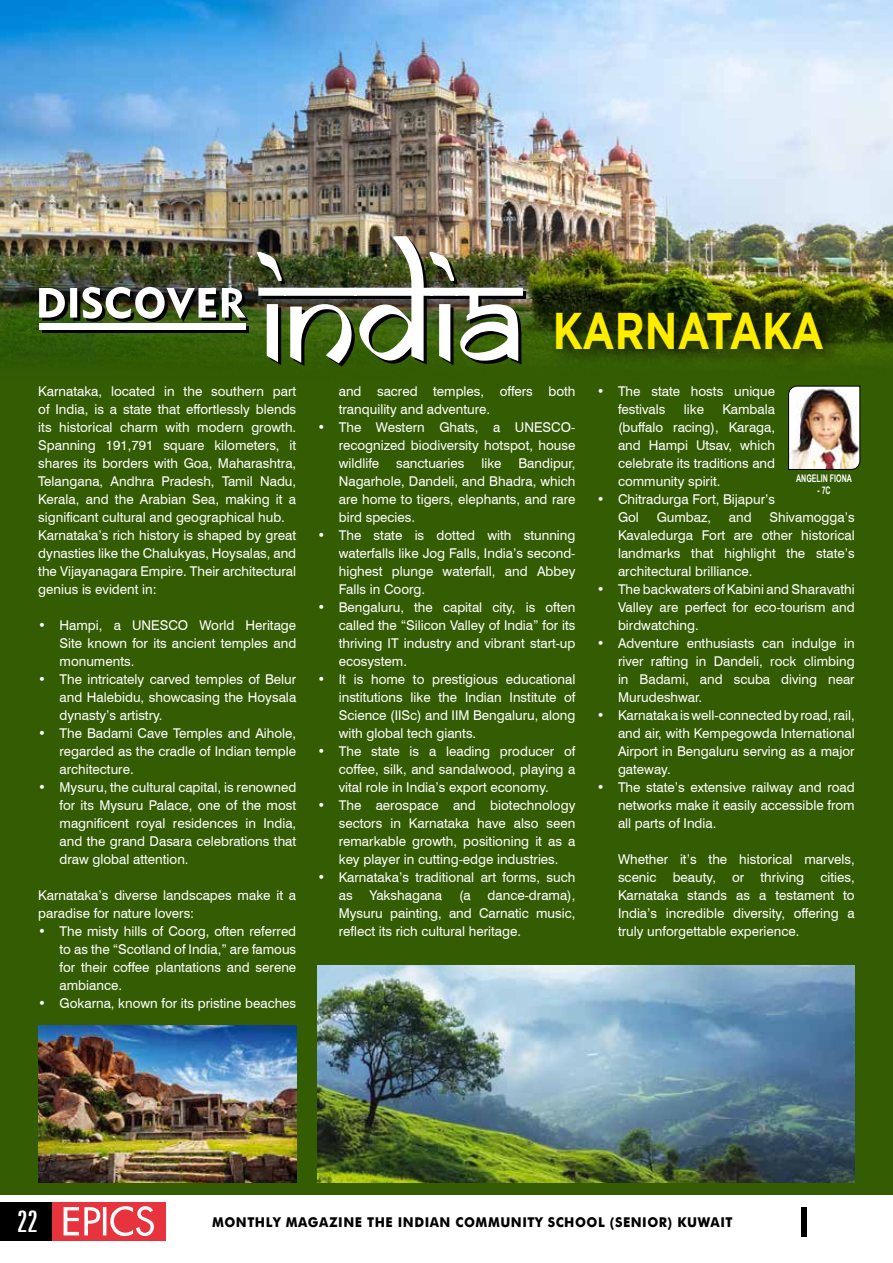
<style>
.page{position:relative;width:893px;height:1263px;background:#fff}
.page>*{position:absolute;margin:0;border:0;box-sizing:border-box;transform-origin:0 0}
.t1{font:700 51.6px "Gotham";letter-spacing:-.01em;color:#ffed00;scale:.8 1}
.t2{font:extra-condensed 30px "Zurich BT";color:#fff}
.t3{font:13.5px/18px "Swiss 721 BT";color:#fff;text-align:justify}
.t4{font:700 13.5px "Futura";letter-spacing:.04em;color:#000;scale:.95 1}
.t5{font:700 10.5px "Arial Narrow";color:#fff;scale:.82 1}
</style>
<div class="page">
<div style="left:0;top:0;width:893px;height:1195px;background:#335c03"></div>
<img style="left:0;top:0;width:893px;height:362px">
<svg style="left:42px;top:326px;width:207px;height:6px"></svg>
<div style="left:549px;top:306px;width:294px;height:64px;background:#000;opacity:.75"></div>
<img style="left:257px;top:236px;width:269px;height:131px">
<img style="left:39px;top:287px;width:210px;height:35px">
<div style="left:39px;top:323px;width:207px;height:6px;background:#fff"></div>
<img style="left:788px;top:385px;width:73px;height:85px">
<img style="left:38px;top:1026px;width:258px;height:157px">
<img style="left:317px;top:965px;width:538px;height:218px">
<div style="left:0;top:1202px;width:53px;height:39px;background:#000"></div>
<div style="left:53px;top:1202px;width:113px;height:39px;background:#e7333d"></div>
<svg style="left:64px;top:1206px;width:90px;height:30px"></svg>
<div style="left:801px;top:1207px;width:6px;height:29px;background:#000"></div>
<p class="t3" style="left:38px;top:381px;width:259px;text-align:left">Karnataka, located in the southern part of India, is a state that effortlessly blends its historical charm with modern growth.<br>Spanning 191,791 square kilometers, it shares its borders with Goa, Maharashtra, Telangana, Andhra Pradesh, Tamil Nadu, Kerala, and the Arabian Sea, making it a significant cultural and geographical hub.<br>Karnataka’s rich history is shaped by great dynasties like the Chalukyas, Hoysalas, and the Vijayanagara Empire. Their architectural genius is evident in:</p>
<p class="t3" style="left:60px;top:615px;width:238px;text-indent:-21px">• Hampi, a UNESCO World Heritage Site known for its ancient temples and monuments.</p>
<p class="t3" style="left:60px;top:669px;width:238px;text-indent:-21px">• The intricately carved temples of Belur and Halebidu, showcasing the Hoysala dynasty’s artistry.</p>
<p class="t3" style="left:60px;top:723px;width:238px;text-indent:-21px">• The Badami Cave Temples and Aihole, regarded as the cradle of Indian temple architecture.</p>
<p class="t3" style="left:60px;top:777px;width:238px;text-indent:-21px">• Mysuru, the cultural capital, is renowned for its Mysuru Palace, one of the most magnificent royal residences in India, and the grand Dasara celebrations that draw global attention.</p>
<p class="t3" style="left:38px;top:885px;width:259px">Karnataka’s diverse landscapes make it a paradise for nature lovers:</p>
<p class="t3" style="left:60px;top:921px;width:238px;text-indent:-21px">• The misty hills of Coorg, often referred to as the “Scotland of India,” are famous for their coffee plantations and serene ambiance.</p>
<p class="t3" style="left:38px;top:993px;width:259px">• Gokarna, known for its pristine beaches</p>
<h1 class="t1" style="left:553px;top:296px;width:341px">KARNATAKA</h1>
<p class="t3" style="left:339px;top:382px;width:238px">and sacred temples, offers both tranquility and adventure.</p>
<p class="t3" style="left:339px;top:418px;width:238px;text-indent:-21px">• The Western Ghats, a UNESCO&shy;recognized biodiversity hotspot, house wildlife sanctuaries like Bandipur, Nagarhole, Dandeli, and Bhadra, which are home to tigers, elephants, and rare bird species.</p>
<p class="t3" style="left:339px;top:526px;width:238px;text-indent:-21px">• The state is dotted with stunning waterfalls like Jog Falls, India’s second&shy;highest plunge waterfall, and Abbey Falls in Coorg.</p>
<p class="t3" style="left:339px;top:598px;width:238px;text-indent:-21px">• Bengaluru, the capital city, is often called the “Silicon Valley of India” for its thriving IT industry and vibrant start-up ecosystem.</p>
<p class="t3" style="left:339px;top:670px;width:238px;text-indent:-21px">• It is home to prestigious educational institutions like the Indian Institute of Science (IISc) and IIM Bengaluru, along with global tech giants.</p>
<p class="t3" style="left:339px;top:742px;width:238px;text-indent:-21px">• The state is a leading producer of coffee, silk, and sandalwood, playing a vital role in India’s export economy.</p>
<p class="t3" style="left:339px;top:796px;width:238px;text-indent:-21px">• The aerospace and biotechnology sectors in Karnataka have also seen remarkable growth, positioning it as a key player in cutting-edge industries.</p>
<p class="t3" style="left:339px;top:868px;width:238px;text-indent:-21px">• Karnataka’s traditional art forms, such as</p>
<p class="t3" style="left:339px;top:886px;width:238px;text-indent:149px">dance-drama), Mysuru painting, and Carnatic music, reflect its rich cultural heritage.</p>
<p class="t3" style="left:370px;top:886px;width:74px">Yakshagana</p>
<p class="t3" style="left:459px;top:886px;width:13px">(a</p>
<p class="t3" style="left:618px;top:382px;width:159px;text-indent:-21px">• The state hosts unique festivals</p>
<p class="t3" style="left:618px;top:400px;width:159px;text-indent:104px">Kambala (buffalo racing), Karaga, and Hampi Utsav, which celebrate its traditions and community spirit.</p>
<p class="t3" style="left:618px;top:490px;width:159px;text-indent:-21px">• Chitradurga Fort, Bijapur’s<br>Gol</p>
<p class="t3" style="left:684px;top:400px;width:22px">like</p>
<p class="t5" style="left:796px;top:470px;width:69px">ANGELIN FIONA</p>
<p class="t5" style="left:817px;top:483px;width:18px">- 7C</p>
<p class="t3" style="left:618px;top:507px;width:238px;text-indent:151px">Shivamogga’s Kavaledurga Fort are other historical landmarks that highlight the state’s architectural brilliance.</p>
<p class="t3" style="left:618px;top:579px;width:238px;text-indent:-21px">• The backwaters of Kabini and Sharavathi Valley are perfect for eco-tourism and birdwatching.</p>
<p class="t3" style="left:618px;top:633px;width:238px;text-indent:-21px">• Adventure enthusiasts can indulge in river rafting in Dandeli, rock climbing in Badami, and scuba diving near Murudeshwar.</p>
<p class="t3" style="left:618px;top:705px;width:238px;text-indent:-21px">• Karnataka is well-connected by road, rail, and air, with Kempegowda International Airport in Bengaluru serving as a major gateway.</p>
<p class="t3" style="left:618px;top:777px;width:238px;text-indent:-21px">• The state’s extensive railway and road networks make it easily accessible from all parts of India.</p>
<p class="t3" style="left:618px;top:849px;width:238px">Whether it’s the historical marvels, scenic beauty, or thriving cities, Karnataka stands as a testament to India’s incredible diversity, offering a truly unforgettable experience.</p>
<p class="t3" style="left:657px;top:507px;width:56px">Gumbaz,</p>
<p class="t3" style="left:729px;top:507px;width:24px">and</p>
<h2 class="t2" style="left:17px;top:1204px;width:23px">22</h2>
<p class="t4" style="left:212px;top:1212px;width:549px">MONTHLY MAGAZINE THE INDIAN COMMUNITY SCHOOL (SENIOR) KUWAIT</p>
</div>
